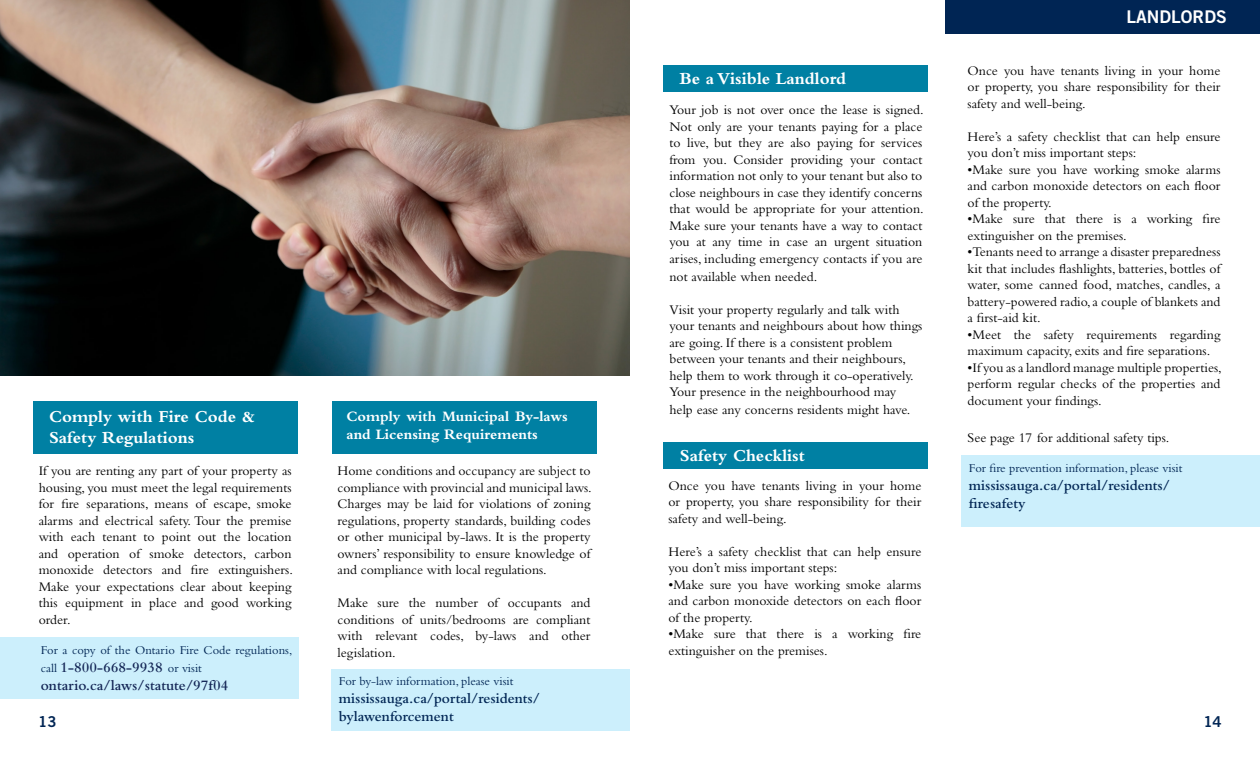
<style>
.page{position:relative;width:1260px;height:765px;background:#fff}
.page>*{position:absolute;margin:0;border:0;box-sizing:border-box;transform-origin:0 0}
.t1{font:700 17.5px/21px "Bembo Std";color:#fff}
.t2{font:17.5px "Trade Gothic LT Std Bd 2";color:#fff}
.t3{font:600 15px/18px "Bembo Std";color:#002554}
.t4{font:600 15px/18px "Bembo Std";color:#122454}
.t5{font:700 15px/18px "Bembo Std";color:#fff}
.t6{font:15px "Trade Gothic LT Std Bd 2";color:#002554}
.t7{font:13.75px/16.5px "Bembo Std";color:#000;text-align:justify}
.t8{font:12.5px "Bembo Std";color:#002554}
.s1{font-weight:400;font-size:12.5px;color:#002554}
</style>
<div class="page">
<div style="left:945px;top:0;width:315px;height:34px;background:#002554"></div>
<img style="left:0;top:0;width:630px;height:375px">
<div style="left:332px;top:401px;width:264px;height:52px;background:#0080a3"></div>
<div style="left:664px;top:443px;width:264px;height:26px;background:#0080a3"></div>
<div style="left:664px;top:66px;width:264px;height:26px;background:#0080a3"></div>
<div style="left:34px;top:401px;width:264px;height:53px;background:#0080a3"></div>
<div style="left:0;top:637px;width:298px;height:62px;background:#cceffc"></div>
<div style="left:332px;top:670px;width:298px;height:61px;background:#cceffc"></div>
<div style="left:962px;top:456px;width:298px;height:71px;background:#cceffc"></div>
<p class="t2" style="left:1127px;top:6px;width:102px">LANDLORDS</p>
<p class="t7" style="left:968px;top:62px;width:254px">Once you have tenants living in your home or property, you share responsibility for their safety and well-being.</p>
<p class="t7" style="left:968px;top:128px;width:254px">Here’s a safety checklist that can help ensure you don’t miss important steps:</p>
<p class="t7" style="left:968px;top:161px;width:254px">•Make sure you have working smoke alarms and carbon monoxide detectors on each floor of the property.</p>
<p class="t7" style="left:968px;top:211px;width:254px">•Make sure that there is a working fire extinguisher on the premises.</p>
<p class="t7" style="left:968px;top:244px;width:254px">•Tenants need to arrange a disaster preparedness kit that includes flashlights, batteries, bottles of water, some canned food, matches, candles, a battery-powered radio, a couple of blankets and a first-aid kit.</p>
<p class="t7" style="left:968px;top:326px;width:254px">•Meet the safety requirements regarding maximum capacity, exits and fire separations.</p>
<p class="t7" style="left:968px;top:359px;width:256px">•If you as a landlord manage multiple properties, perform regular checks of the properties and document your findings.</p>
<p class="t7" style="left:968px;top:430px;width:203px">See page 17 for additional safety tips.</p>
<p class="t8" style="left:969px;top:461px;width:215px">For fire prevention information, please visit</p>
<p class="t3" style="left:969px;top:477px;width:203px">mississauga.ca/portal/residents/ firesafety</p>
<p class="t1" style="left:679px;top:68px;width:168px">Be a Visible Landlord</p>
<p class="t7" style="left:669px;top:101px;width:256px">Your job is not over once the lease is signed.<br>Not only are your tenants paying for a place to live, but they are also paying for services from you. Consider providing your contact information not only to your tenant but also to close neighbours in case they identify concerns that would be appropriate for your attention.<br>Make sure your tenants have a way to contact you at any time in case an urgent situation arises, including emergency contacts if you are</p>
<p class="t7" style="left:669px;top:268px;width:149px">not available when needed.</p>
<p class="t7" style="left:669px;top:301px;width:254px;text-align:left">Visit your property regularly and talk with your tenants and neighbours about how things are going. If there is a consistent problem between your tenants and their neighbours, help them to work through it co-operatively.<br>Your presence in the neighbourhood may</p>
<p class="t7" style="left:669px;top:401px;width:243px">help ease any concerns residents might have.</p>
<p class="t1" style="left:49px;top:406px;width:208px">Comply with Fire Code &amp;<br>Safety Regulations</p>
<p class="t5" style="left:347px;top:408px;width:223px">Comply with Municipal By-laws and Licensing Requirements</p>
<p class="t1" style="left:680px;top:445px;width:126px">Safety Checklist</p>
<p class="t7" style="left:39px;top:463px;width:256px">If you are renting any part of your property as housing, you must meet the legal requirements for fire separations, means of escape, smoke alarms and electrical safety. Tour the premise with each tenant to point out the location and operation of smoke detectors, carbon monoxide detectors and fire extinguishers.<br>Make your expectations clear about keeping this equipment in place and good working order.</p>
<p class="t7" style="left:338px;top:463px;width:256px">Home conditions and occupancy are subject to compliance with provincial and municipal laws.<br>Charges may be laid for violations of zoning regulations, property standards, building codes or other municipal by-laws. It is the property owners’ responsibility to ensure knowledge of and compliance with local regulations.</p>
<p class="t7" style="left:338px;top:595px;width:254px">Make sure the number of occupants and conditions of units/bedrooms are compliant with relevant codes, by-laws and other legislation.</p>
<p class="t7" style="left:668px;top:477px;width:254px">Once you have tenants living in your home or property, you share responsibility for their safety and well-being.</p>
<p class="t7" style="left:668px;top:543px;width:254px">Here’s a safety checklist that can help ensure you don’t miss important steps:</p>
<p class="t7" style="left:668px;top:576px;width:254px">•Make sure you have working smoke alarms and carbon monoxide detectors on each floor of the property.</p>
<p class="t7" style="left:668px;top:625px;width:254px">•Make sure that there is a working fire extinguisher on the premises.</p>
<p class="t8" style="left:41px;top:643px;width:253px">For a copy of the Ontario Fire Code regulations,</p>
<p class="t4" style="left:41px;top:658px;width:189px"><span class="s1">call</span> 1-800-668-9938 <span class="s1">or visit </span>ontario.ca/laws/statute/97f04</p>
<p class="t8" style="left:339px;top:673px;width:176px">For by-law information, please visit</p>
<p class="t3" style="left:339px;top:689px;width:203px">mississauga.ca/portal/residents/ bylawenforcement</p>
<p class="t6" style="left:38px;top:712px;width:20px">13</p>
<p class="t6" style="left:1203px;top:712px;width:20px">14</p>
</div>
